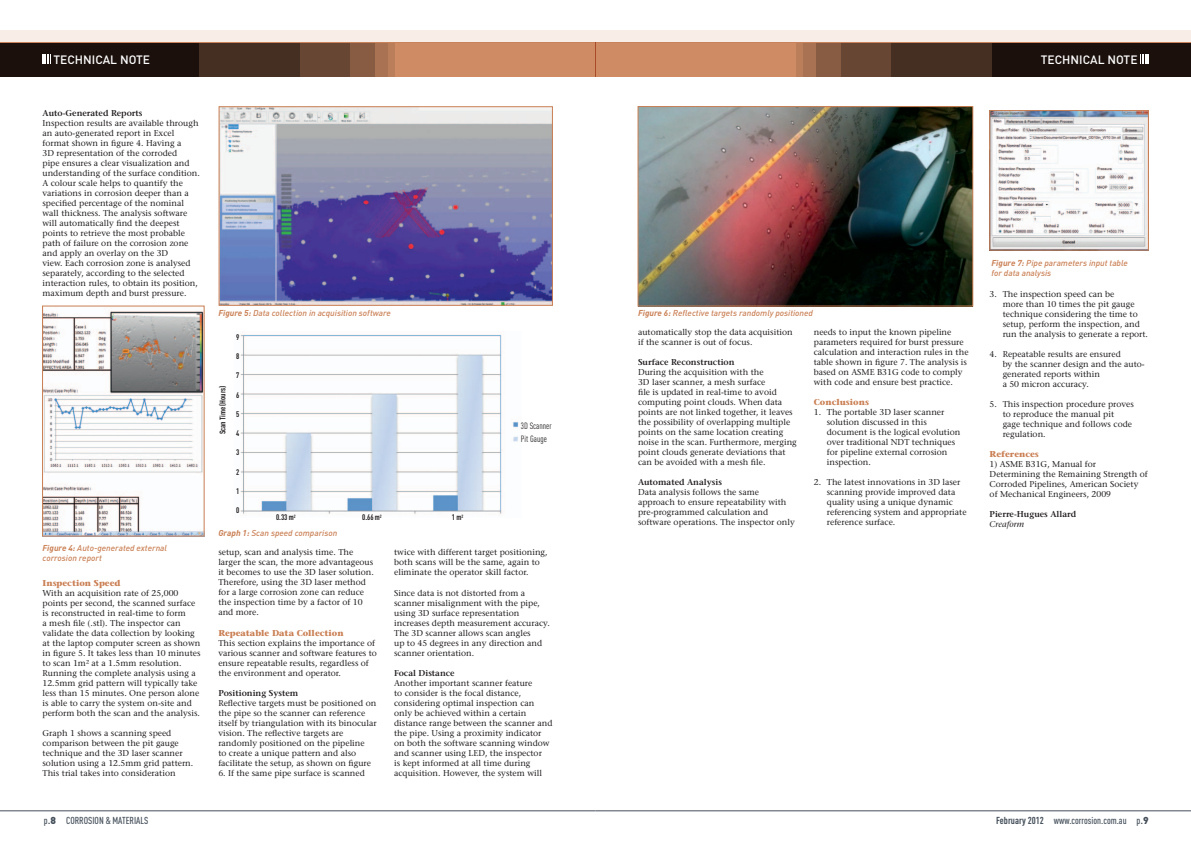
<style>
.page{position:relative;width:1191px;height:842px;background:#fff}
.page>*{position:absolute;margin:0;border:0;box-sizing:border-box;transform-origin:0 0}
.t1{font:500 12px "DIN";color:#fff}
.t2{font:500 10px "DIN Cond";color:#444f5a}
.t3{font:9px "DIN Cond";color:#231f20}
.C_M_BODY{font:8.5px/10px "Stone Serif";color:#231f20}
.t4{font:italic 500 8.5px/10px "DIN";color:#ca7f53}
.C_M_BODY-2{font:600 8.5px/10px "Stone Serif";color:#231f20}
.C_M_BODY-3{font:700 8.5px "Stone Serif";color:#ca7f53}
.t5{font:700 8px "DIN Cond";letter-spacing:-.005em;color:#231f20}
.s1{font-weight:700}
.s2{font-weight:400;font-style:italic}
.s3{font-family:"DIN"}
.s4{font-family:"DIN";font-weight:900}
</style>
<div class="page">
<hr style="left:0;top:810px;width:595px;height:1px;background:#444f5a">
<hr style="left:595px;top:810px;width:596px;height:1px;background:#444f5a">
<div style="left:0;top:31px;width:1191px;height:12px;background:#f8eee7"></div>
<svg style="left:0;top:43px;width:595px;height:34px;background:#6e4a35"></svg>
<svg style="left:595px;top:43px;width:596px;height:34px;background:#6f4a35"></svg>
<svg style="left:1140px;top:54px;width:8px;height:10px"></svg>
<svg style="left:43px;top:54px;width:8px;height:10px"></svg>
<img style="left:44px;top:311px;width:158px;height:223px">
<div style="left:42px;top:306px;width:162px;height:230px;border:1px solid #ca7f53"></div>
<img style="left:221px;top:108px;width:329px;height:196px">
<div style="left:219px;top:106px;width:333px;height:200px;border:1px solid #ca7f53"></div>
<img style="left:240px;top:334px;width:279px;height:181px">
<img style="left:640px;top:108px;width:331px;height:196px">
<div style="left:638px;top:106px;width:335px;height:200px;border:1px solid #ca7f53"></div>
<img style="left:991px;top:112px;width:155px;height:136px">
<div style="left:989px;top:110px;width:159px;height:140px;border:1px solid #ca7f53"></div>
<p class="t1" style="left:53px;top:52px;width:98px">TECHNICAL NOTE</p>
<p class="t1" style="left:1040px;top:52px;width:98px">TECHNICAL NOTE</p>
<p class="C_M_BODY-2" style="left:43px;top:108px;width:101px">Auto-Generated Reports</p>
<p class="C_M_BODY" style="left:43px;top:118px;width:159px">Inspection results are available through an auto-generated report in Excel format shown in figure 4. Having a<br>3D representation of the corroded<br>pipe ensures a clear visualization and understanding of the surface condition.<br>A colour scale helps to quantify the variations in corrosion deeper than a specified percentage of the nominal wall thickness. The analysis software will automatically find the deepest points to retrieve the most probable path of failure on the corrosion zone and apply an overlay on the 3D<br>view. Each corrosion zone is analysed separately, according to the selected interaction rules, to obtain its position, maximum depth and burst pressure.</p>
<p class="t4" style="left:43px;top:542px;width:126px"><span class="s1">Figure 4:</span> Auto-generated external corrosion report</p>
<p class="C_M_BODY-3" style="left:43px;top:577px;width:79px">Inspection Speed</p>
<p class="C_M_BODY" style="left:43px;top:588px;width:159px">With an acquisition rate of 25,000 points per second, the scanned surface is reconstructed in real-time to form<br>a mesh file (.stl). The inspector can validate the data collection by looking at the laptop computer screen as shown in figure 5. It takes less than 10 minutes to scan 1m² at a 1.5mm resolution.<br>Running the complete analysis using a 12.5mm grid pattern will typically take less than 15 minutes. One person alone is able to carry the system on-site and perform both the scan and the analysis.</p>
<p class="C_M_BODY" style="left:43px;top:728px;width:152px">Graph 1 shows a scanning speed comparison between the pit gauge technique and the 3D laser scanner solution using a 12.5mm grid pattern.<br>This trial takes into consideration</p>
<p class="t4" style="left:218px;top:308px;width:174px"><span class="s1">Figure 5:</span> Data collection in acquisition software</p>
<p class="t5" style="left:236px;top:332px;width:5px">9</p>
<p class="t5" style="left:236px;top:351px;width:5px">8</p>
<p class="t5" style="left:236px;top:370px;width:5px">7</p>
<p class="t5" style="left:236px;top:390px;width:5px">6</p>
<p class="t5" style="left:236px;top:409px;width:5px">5</p>
<p class="t5" style="left:236px;top:428px;width:5px">4</p>
<p class="t5" style="left:236px;top:448px;width:5px">3</p>
<p class="t5" style="left:236px;top:467px;width:5px">2</p>
<p class="t5" style="left:236px;top:486px;width:5px">1</p>
<p class="t5" style="left:236px;top:506px;width:5px">0</p>
<p class="t5" style="left:218px;top:434px;width:50px;rotate:-90deg">Scan Time (Hours)</p>
<p class="t5" style="left:276px;top:513px;width:21px">0.33 m<sup>2</sup></p>
<p class="t5" style="left:362px;top:513px;width:21px">0.66 m<sup>2</sup></p>
<p class="t5" style="left:452px;top:513px;width:13px">1 m<sup>2</sup></p>
<p class="t4" style="left:218px;top:528px;width:120px"><span class="s1">Graph 1:</span> Scan speed comparison</p>
<p class="t3" style="left:521px;top:420px;width:32px">3D Scanner</p>
<p class="t3" style="left:521px;top:434px;width:27px">Pit Gauge</p>
<p class="C_M_BODY" style="left:218px;top:547px;width:157px">setup, scan and analysis time. The larger the scan, the more advantageous it becomes to use the 3D laser solution.<br>Therefore, using the 3D laser method for a large corrosion zone can reduce the inspection time by a factor of 10 and more.</p>
<p class="C_M_BODY-3" style="left:218px;top:627px;width:127px">Repeatable Data Collection</p>
<p class="C_M_BODY" style="left:218px;top:638px;width:160px">This section explains the importance of various scanner and software features to ensure repeatable results, regardless of the environment and operator.</p>
<p class="C_M_BODY-2" style="left:218px;top:688px;width:81px">Positioning System</p>
<p class="C_M_BODY" style="left:218px;top:698px;width:160px">Reflective targets must be positioned on the pipe so the scanner can reference itself by triangulation with its binocular vision. The reflective targets are randomly positioned on the pipeline<br>to create a unique pattern and also facilitate the setup, as shown on figure</p>
<p class="C_M_BODY" style="left:218px;top:768px;width:148px">6. If the same pipe surface is scanned</p>
<p class="C_M_BODY" style="left:394px;top:547px;width:155px">twice with different target positioning, both scans will be the same, again to eliminate the operator skill factor.</p>
<p class="C_M_BODY" style="left:394px;top:588px;width:157px">Since data is not distorted from a scanner misalignment with the pipe, using 3D surface representation increases depth measurement accuracy.<br>The 3D scanner allows scan angles<br>up to 45 degrees in any direction and scanner orientation.</p>
<p class="C_M_BODY-2" style="left:394px;top:668px;width:62px">Focal Distance</p>
<p class="C_M_BODY" style="left:394px;top:678px;width:160px">Another important scanner feature<br>to consider is the focal distance, considering optimal inspection can only be achieved within a certain distance range between the scanner and the pipe. Using a proximity indicator on both the software scanning window and scanner using LED, the inspector<br>is kept informed at all time during acquisition. However, the system will</p>
<p class="t4" style="left:638px;top:308px;width:176px"><span class="s1">Figure 6:</span> Reflective targets randomly positioned</p>
<p class="C_M_BODY" style="left:638px;top:327px;width:156px">automatically stop the data acquisition if the scanner is out of focus.</p>
<p class="C_M_BODY-2" style="left:638px;top:357px;width:98px">Surface Reconstruction</p>
<p class="C_M_BODY" style="left:638px;top:367px;width:160px">During the acquisition with the<br>3D laser scanner, a mesh surface<br>file is updated in real-time to avoid computing point clouds. When data points are not linked together, it leaves the possibility of overlapping multiple points on the same location creating noise in the scan. Furthermore, merging point clouds generate deviations that can be avoided with a mesh file.</p>
<p class="C_M_BODY-2" style="left:638px;top:477px;width:85px">Automated Analysis</p>
<p class="C_M_BODY" style="left:638px;top:487px;width:158px">Data analysis follows the same approach to ensure repeatability with pre-programmed calculation and software operations. The inspector only</p>
<p class="C_M_BODY" style="left:814px;top:327px;width:156px">needs to input the known pipeline parameters required for burst pressure calculation and interaction rules in the table shown in figure 7. The analysis is based on ASME B31G code to comply with code and ensure best practice.</p>
<p class="C_M_BODY-3" style="left:814px;top:397px;width:57px">Conclusions</p>
<p class="C_M_BODY" style="left:827px;top:407px;width:135px;text-indent:-13px">1. The portable 3D laser scanner solution discussed in this document is the logical evolution over traditional NDT techniques for pipeline external corrosion inspection.</p>
<p class="C_M_BODY" style="left:827px;top:477px;width:141px;text-indent:-13px">2. The latest innovations in 3D laser scanning provide improved data quality using a unique dynamic referencing system and appropriate reference surface.</p>
<p class="t4" style="left:991px;top:258px;width:138px"><span class="s1">Figure 7:</span> Pipe parameters input table for data analysis</p>
<p class="C_M_BODY" style="left:1002px;top:289px;width:147px;text-indent:-13px">3. The inspection speed can be<br>more than 10 times the pit gauge technique considering the time to setup, perform the inspection, and run the analysis to generate a report.</p>
<p class="C_M_BODY" style="left:1002px;top:349px;width:143px;text-indent:-13px">4. Repeatable results are ensured<br>by the scanner design and the auto&shy;generated reports within<br>a 50 micron accuracy.</p>
<p class="C_M_BODY" style="left:1002px;top:399px;width:133px;text-indent:-13px">5. This inspection procedure proves to reproduce the manual pit gage technique and follows code regulation.</p>
<p class="C_M_BODY-3" style="left:989px;top:448px;width:51px">References</p>
<p class="C_M_BODY" style="left:989px;top:459px;width:159px">1) ASME B31G, Manual for Determining the Remaining Strength of Corroded Pipelines, American Society of Mechanical Engineers, 2009</p>
<p class="C_M_BODY-2" style="left:989px;top:509px;width:88px">Pierre-Hugues Allard<br><span class="s2">Creaform</span></p>
<p class="t2" style="left:44px;top:814px;width:106px">p<span class="s3">.</span><span class="s4">8</span> CORROSION &amp; MATERIALS</p>
<p class="t2" style="left:996px;top:814px;width:154px"><span class="s1">February 2012</span> www.corrosion.com.au p<span class="s3">.</span><span class="s4">9</span></p>
</div>
